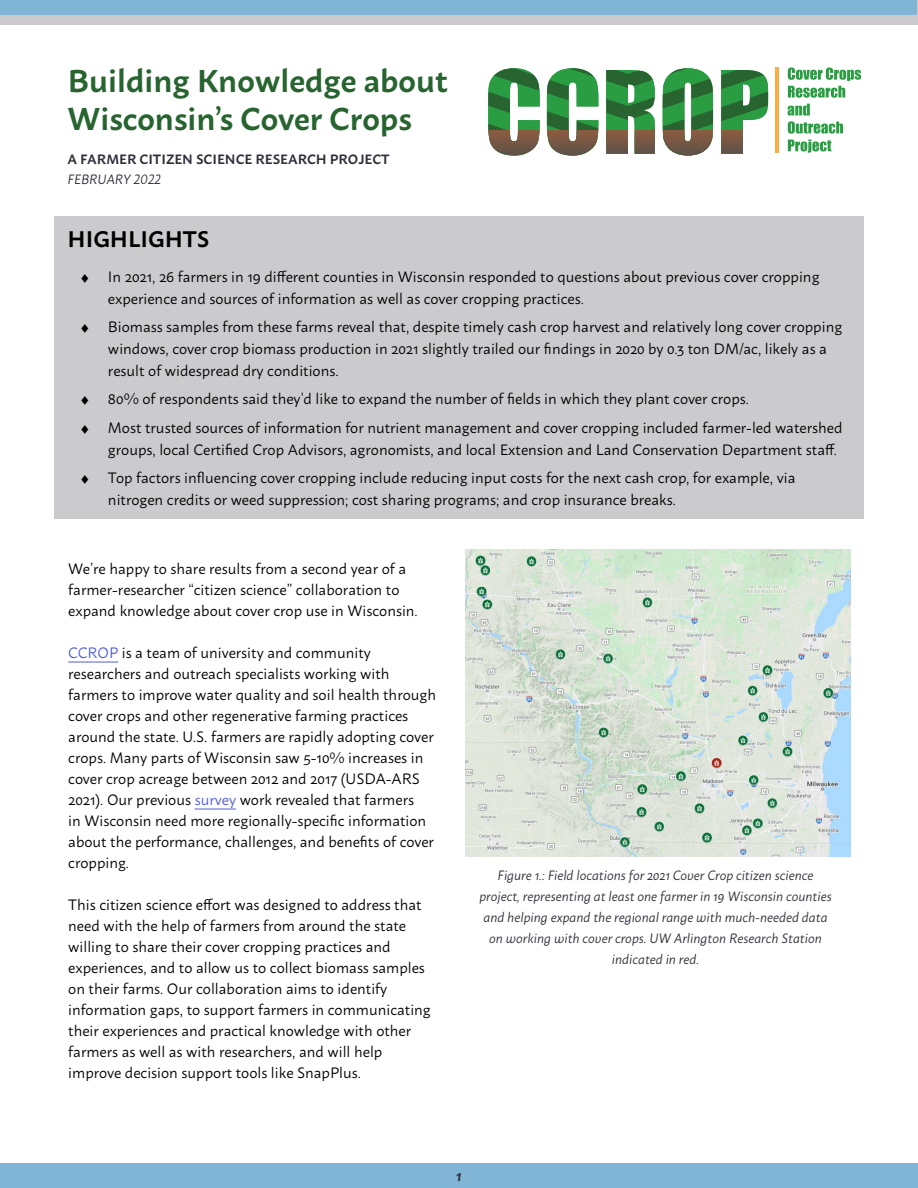
<style>
.page{position:relative;width:918px;height:1188px;background:#fff}
.page>*{position:absolute;margin:0;border:0;box-sizing:border-box;transform-origin:0 0}
.t1{font:600 31.5px/37.8px "Macho";color:#27642f}
.t2{font:600 22.5px "Macho";color:#000}
.t3{font:15px/21px "Macho";color:#000}
.t4{font:italic 600 15px "Macho";color:#312e39}
.t5{font:italic 13.5px/21px "Macho";color:#312e39;text-align:center}
.t6{font:600 13.5px "Macho";color:#312e39}
.s1{color:#4f5cd6}
</style>
<div class="page">
<div style="left:0;top:0;width:918px;height:24px;background:#cbcbce"></div>
<div style="left:0;top:1164px;width:918px;height:24px;background:#80b5d6"></div>
<div style="left:1px;top:1px;width:916px;height:14px;background:#80b5d6"></div>
<svg style="left:788px;top:68px;width:73px;height:30px"></svg>
<svg style="left:788px;top:104px;width:55px;height:30px"></svg>
<svg style="left:788px;top:140px;width:44px;height:13px"></svg>
<hr style="left:776px;top:68px;width:3px;height:85px;background:#fbad3f">
<svg style="left:488px;top:68px;width:52px;height:88px"></svg>
<svg style="left:547px;top:68px;width:51px;height:88px"></svg>
<svg style="left:606px;top:70px;width:49px;height:84px;background:#548753"></svg>
<svg style="left:663px;top:68px;width:50px;height:88px"></svg>
<svg style="left:721px;top:70px;width:47px;height:84px"></svg>
<div style="left:54px;top:216px;width:810px;height:302px;background:#cbcbce"></div>
<hr style="left:68px;top:662px;width:50px;height:1px;background:#4f5cd6">
<hr style="left:195px;top:809px;width:41px;height:1px;background:#4f5cd6">
<img style="left:465px;top:549px;width:385px;height:307px">
<h1 class="t1" style="left:68px;top:58px;width:382px">Building Knowledge about<br>Wisconsin’s Cover Crops</h1>
<p class="t6" style="left:68px;top:147px;width:324px">A FARMER CITIZEN SCIENCE RESEARCH PROJECT</p>
<p class="t5" style="left:68px;top:168px;width:95px">FEBRUARY 2022</p>
<h2 class="t2" style="left:68px;top:219px;width:143px">HIGHLIGHTS</h2>
<p class="t3" style="left:81px;top:265px;width:10px">♦</p>
<p class="t3" style="left:108px;top:264px;width:713px;line-height:21.8px">In 2021, 26 farmers in 19 different counties in Wisconsin responded to questions about previous cover cropping experience and sources of information as well as cover cropping practices.</p>
<p class="t3" style="left:81px;top:315px;width:10px">♦</p>
<p class="t3" style="left:108px;top:315px;width:736px;line-height:21.8px">Biomass samples from these farms reveal that, despite timely cash crop harvest and relatively long cover cropping windows, cover crop biomass production in 2021 slightly trailed our findings in 2020 by 0.3 ton DM/ac, likely as a result of widespread dry conditions.</p>
<p class="t3" style="left:81px;top:387px;width:10px">♦</p>
<p class="t3" style="left:108px;top:387px;width:643px">80% of respondents said they’d like to expand the number of fields in which they plant cover crops.</p>
<p class="t3" style="left:81px;top:415px;width:10px">♦</p>
<p class="t3" style="left:108px;top:415px;width:736px;line-height:21.8px">Most trusted sources of information for nutrient management and cover cropping included farmer-led watershed groups, local Certified Crop Advisors, agronomists, and local Extension and Land Conservation Department staff.</p>
<p class="t3" style="left:81px;top:466px;width:10px">♦</p>
<p class="t3" style="left:108px;top:465px;width:689px;line-height:21.8px">Top factors influencing cover cropping include reducing input costs for the next cash crop, for example, via nitrogen credits or weed suppression; cost sharing programs; and crop insurance breaks.</p>
<p class="t3" style="left:68px;top:557px;width:351px">We’re happy to share results from a second year of a farmer-researcher “citizen science” collaboration to expand knowledge about cover crop use in Wisconsin.</p>
<p class="t3" style="left:68px;top:641px;width:369px"><span class="s1">CCROP</span> is a team of university and community researchers and outreach specialists working with farmers to improve water quality and soil health through cover crops and other regenerative farming practices around the state. U.S. farmers are rapidly adopting cover crops. Many parts of Wisconsin saw 5-10% increases in cover crop acreage between 2012 and 2017 (USDA-ARS 2021). Our previous <span class="s1">survey</span> work revealed that farmers<br>in Wisconsin need more regionally-specific information about the performance, challenges, and benefits of cover cropping.</p>
<p class="t3" style="left:68px;top:893px;width:364px">This citizen science effort was designed to address that need with the help of farmers from around the state willing to share their cover cropping practices and experiences, and to allow us to collect biomass samples on their farms. Our collaboration aims to identify information gaps, to support farmers in communicating their experiences and practical knowledge with other farmers as well as with researchers, and will help improve decision support tools like SnapPlus.</p>
<p class="t5" style="left:479px;top:864px;width:354px">Figure 1.: Field locations for 2021 Cover Crop citizen science project, representing at least one farmer in 19 Wisconsin counties and helping expand the regional range with much-needed data on working with cover crops. UW Arlington Research Station indicated in red.</p>
<p class="t4" style="left:456px;top:1162px;width:7px">1</p>
</div>
